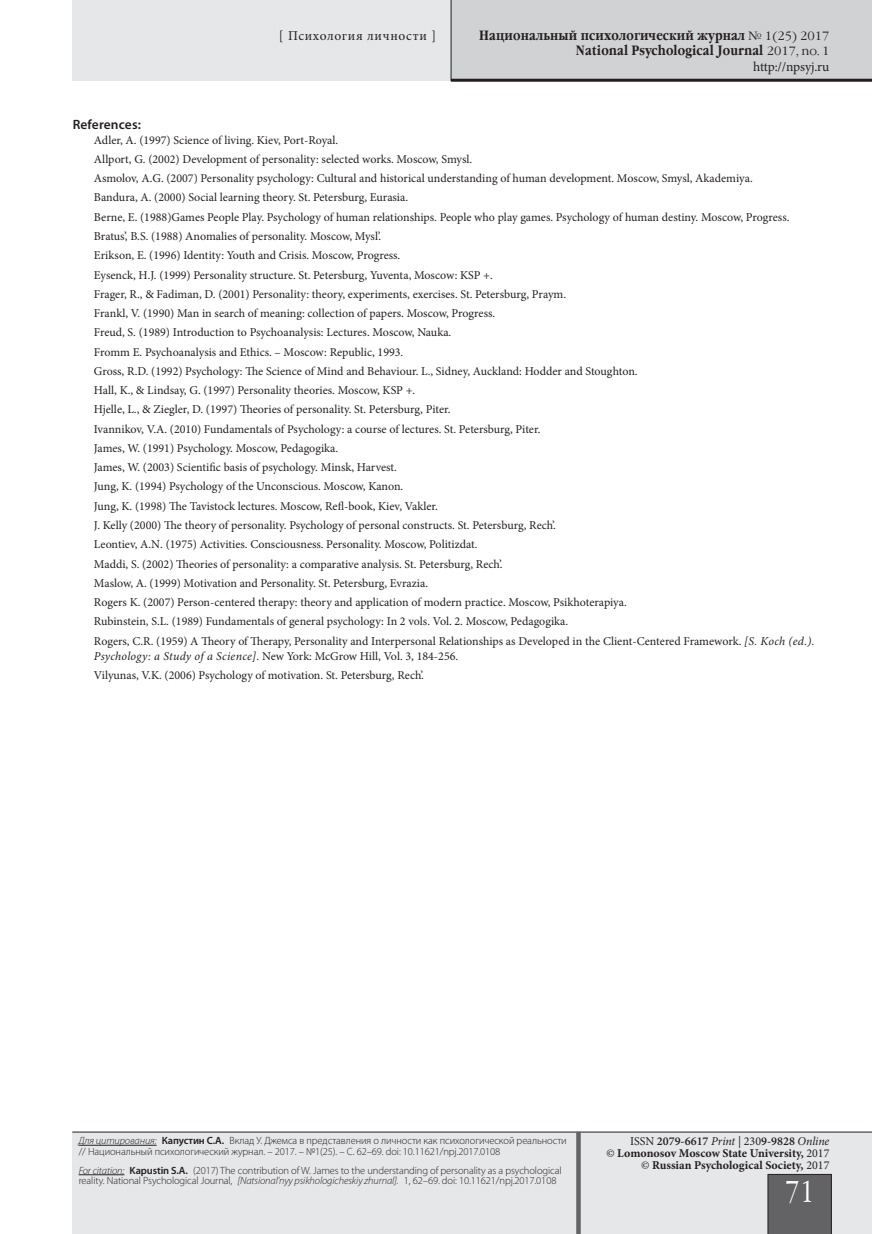
<style>
.page{position:relative;width:872px;height:1234px;background:#fff}
.page>*{position:absolute;margin:0;border:0;box-sizing:border-box;transform-origin:0 0}
.t1{font:30px "Garamond Narrow C";color:#fff}
.t2{font:700 13.5px/15px "Garamond Narrow C";letter-spacing:.01em;color:#231f20;text-align:right}
.t3{font:13.5px "Minion Pro";letter-spacing:.045em;color:#231f20}
.t4{font:13.5px "Minion Pro";letter-spacing:-.015em;color:#231f20}
.SubHeader___2nd_leve{font:600 13.5px "Myriad Pro";letter-spacing:.01em;color:#231f20}
.Reference{font:12px/15px "Minion Pro";color:#231f20}
.t5{font:700 12px/12px "Minion Pro";color:#231f20;text-align:right}
.t6{font:300 10.5px/10.5px "Myriad Pro";letter-spacing:-.01em;color:#231f20}
.s1{font-family:"Garamond C";font-weight:400;font-size:12px}
.s2{font-style:italic}
.s3{font-weight:600}
.s4{font-weight:400}
.s5{font-weight:400;font-style:italic}
</style>
<div class="page">
<div style="left:72px;top:0;width:800px;height:81px;background:#e6e7e9"></div>
<div style="left:451px;top:0;width:421px;height:81px;background:#d1d2d4"></div>
<div style="left:72px;top:1132px;width:800px;height:101px;background:#e6e7e9"></div>
<hr style="left:72px;top:1131px;width:800px;height:1px;background:#231f20">
<div style="left:767px;top:1173px;width:64px;height:60px;background:#636366"></div>
<hr style="left:451px;top:79px;width:421px;height:3px;background:#231f20">
<div style="left:576px;top:1131px;width:5px;height:102px;background:#636366"></div>
<hr style="left:451px;top:0;width:1px;height:81px;background:#231f20">
<hr style="left:79px;top:1144px;width:78px;height:1px;background:#231f20">
<hr style="left:79px;top:1174px;width:45px;height:1px;background:#231f20">
<p class="t3" style="left:279px;top:26px;width:158px">[ Психология личности ]</p>
<p class="t2" style="left:479px;top:28px;width:352px">Национальный психологический журнал <span class="s1">№ 1(25) 2017<br></span>National Psychological Journal <span class="s1">2017, no. 1</span></p>
<p class="t4" style="left:753px;top:57px;width:78px">http://npsyj.ru</p>
<p class="SubHeader___2nd_leve" style="left:73px;top:115px;width:70px">References:</p>
<p class="Reference" style="left:94px;top:132px;width:246px">Adler, A. (1997) Science of living. Kiev, Port-Royal.</p>
<p class="Reference" style="left:94px;top:152px;width:380px">Allport, G. (2002) Development of personality: selected works. Moscow, Smysl.</p>
<p class="Reference" style="left:94px;top:171px;width:660px">Asmolov, A.G. (2007) Personality psychology: Cultural and historical understanding of human development. Moscow, Smysl, Akademiya.</p>
<p class="Reference" style="left:94px;top:190px;width:316px">Bandura, A. (2000) Social learning theory. St. Petersburg, Eurasia.</p>
<p class="Reference" style="left:94px;top:209px;width:697px">Berne, E. (1988)Games People Play. Psychology of human relationships. People who play games. Psychology of human destiny. Moscow, Progress.</p>
<p class="Reference" style="left:94px;top:229px;width:289px">Bratus’, B.S. (1988) Anomalies of personality. Moscow, Mysl’.</p>
<p class="Reference" style="left:94px;top:248px;width:308px">Erikson, E. (1996) Identity: Youth and Crisis. Moscow, Progress.</p>
<p class="Reference" style="left:94px;top:267px;width:400px">Eysenck, H.J. (1999) Personality structure. St. Petersburg, Yuventa, Moscow: KSP +.</p>
<p class="Reference" style="left:94px;top:286px;width:474px">Frager, R., &amp; Fadiman, D. (2001) Personality: theory, experiments, exercises. St. Petersburg, Praym.</p>
<p class="Reference" style="left:94px;top:306px;width:403px">Frankl, V. (1990) Man in search of meaning: collection of papers. Moscow, Progress.</p>
<p class="Reference" style="left:94px;top:325px;width:359px">Freud, S. (1989) Introduction to Psychoanalysis: Lectures. Moscow, Nauka.</p>
<p class="Reference" style="left:94px;top:344px;width:311px">Fromm E. Psychoanalysis and Ethics. – Moscow: Republic, 1993.</p>
<p class="Reference" style="left:94px;top:363px;width:545px">Gross, R.D. (1992) Psychology: The Science of Mind and Behaviour. L., Sidney, Auckland: Hodder and Stoughton.</p>
<p class="Reference" style="left:94px;top:383px;width:323px">Hall, K., &amp; Lindsay, G. (1997) Personality theories. Moscow, KSP +.</p>
<p class="Reference" style="left:94px;top:402px;width:358px">Hjelle, L., &amp; Ziegler, D. (1997) Theories of personality. St. Petersburg, Piter.</p>
<p class="Reference" style="left:94px;top:421px;width:448px">Ivannikov, V.A. (2010) Fundamentals of Psychology: a course of lectures. St. Petersburg, Piter.</p>
<p class="Reference" style="left:94px;top:440px;width:246px">James, W. (1991) Psychology. Moscow, Pedagogika.</p>
<p class="Reference" style="left:94px;top:460px;width:304px">James, W. (2003) Scientific basis of psychology. Minsk, Harvest.</p>
<p class="Reference" style="left:94px;top:479px;width:311px">Jung, K. (1994) Psychology of the Unconscious. Moscow, Kanon.</p>
<p class="Reference" style="left:94px;top:498px;width:345px">Jung, K. (1998) The Tavistock lectures. Moscow, Refl-book, Kiev, Vakler.</p>
<p class="Reference" style="left:94px;top:517px;width:463px">J. Kelly (2000) The theory of personality. Psychology of personal constructs. St. Petersburg, Rech’.</p>
<p class="Reference" style="left:94px;top:537px;width:385px">Leontiev, A.N. (1975) Activities. Consciousness. Personality. Moscow, Politizdat.</p>
<p class="Reference" style="left:94px;top:556px;width:410px">Maddi, S. (2002) Theories of personality: a comparative analysis. St. Petersburg, Rech’.</p>
<p class="Reference" style="left:94px;top:575px;width:336px">Maslow, A. (1999) Motivation and Personality. St. Petersburg, Evrazia.</p>
<p class="Reference" style="left:94px;top:594px;width:534px">Rogers K. (2007) Person-centered therapy: theory and application of modern practice. Moscow, Psikhoterapiya.</p>
<p class="Reference" style="left:94px;top:614px;width:476px">Rubinstein, S.L. (1989) Fundamentals of general psychology: In 2 vols. Vol. 2. Moscow, Pedagogika.</p>
<p class="Reference" style="left:94px;top:633px;width:722px">Rogers, C.R. (1959) A Theory of Therapy, Personality and Interpersonal Relationships as Developed in the Client-Centered Framework. <span class="s2">[S. Koch (ed.).<br>Psychology: a Study of a Science]</span>. New York: McGrow Hill, Vol. 3, 184-256.</p>
<p class="Reference" style="left:94px;top:667px;width:331px">Vilyunas, V.K. (2006) Psychology of motivation. St. Petersburg, Rech’.</p>
<p class="t6" style="left:79px;top:1134px;width:489px"><span class="s2">Для цитирования:</span> <span class="s3">Капустин С.А.</span> Вклад У. Джемса в представления о личности как психологической реальности // Национальный психологический журнал. – 2017. – №1(25). – С. 62–69. doi: 10.11621/npj.2017.0108</p>
<p class="t6" style="left:79px;top:1164px;width:484px"><span class="s2">For citation:</span> <span class="s3">Kapustin S.A.</span> (2017) The contribution of W. James to the understanding of personality as a psychological reality. National Psychological Journal, <span class="s2">[Natsional’nyy psikhologicheskiy zhurnal].</span> 1, 62–69. doi: 10.11621/npj.2017.0108</p>
<p class="t5" style="left:606px;top:1134px;width:225px"><span class="s4">ISSN</span> <span class="s3">2079-6617</span> <span class="s5">Print</span> <span class="s4">| 230</span><span class="s3">9-9828</span> <span class="s5">Online<br>©</span> Lomonosov Moscow State University, <span class="s4">2017 ©</span> Russian Psychological Society, <span class="s4">2017</span></p>
<h1 class="t1" style="left:785px;top:1175px;width:31px">71</h1>
</div>
